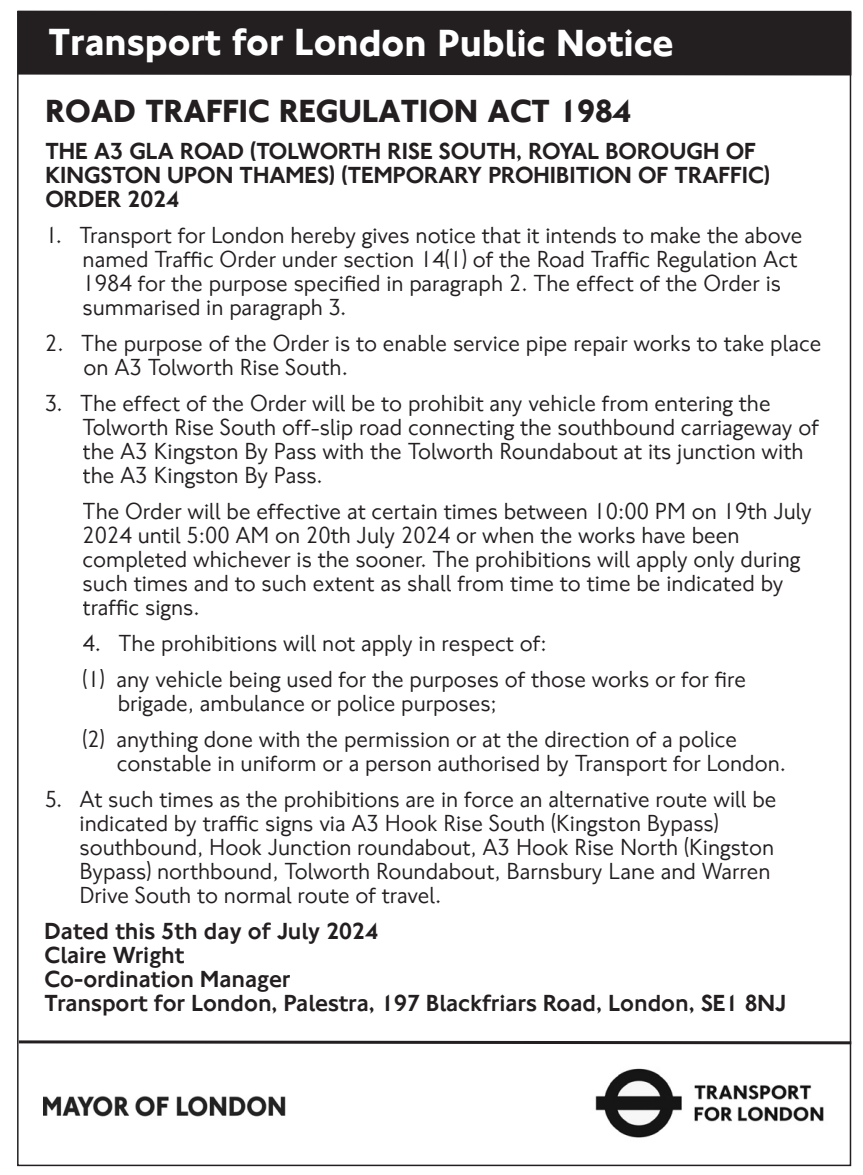
<style>
.page{position:relative;width:863px;height:1175px;background:#fff}
.page>*{position:absolute;margin:0;border:0;box-sizing:border-box;transform-origin:0 0}
.t1{font:700 39px "NJ Font";color:#fff}
.t2{font:700 33px "NJ Font";color:#231f20}
.t3{font:24px/24px "NJ Font";color:#231f20}
.t4{font:500 24px/24px "NJ Font";color:#231f20}
</style>
<div class="page">
<div style="left:18px;top:11px;width:833px;height:64px;background:#231f20"></div>
<svg style="left:17px;top:1039px;width:835px;height:6px"></svg>
<img style="left:44px;top:1096px;width:242px;height:21px">
<img style="left:595px;top:1068px;width:229px;height:70px">
<h1 class="t1" style="left:49px;top:20px;width:626px">Transport for London Public Notice</h1>
<h2 class="t2" style="left:45px;top:92px;width:586px">ROAD TRAFFIC REGULATION ACT 1984</h2>
<p class="t4" style="left:45px;top:139px;width:726px">THE A3 GLA ROAD (TOLWORTH RISE SOUTH, ROYAL BOROUGH OF<br>KINGSTON UPON THAMES) (TEMPORARY PROHIBITION OF TRAFFIC)<br>ORDER 2024</p>
<p class="t3" style="left:83px;top:223px;width:721px;text-indent:-37px">1. Transport for London hereby gives notice that it intends to make the above named Traffic Order under section 14(1) of the Road Traffic Regulation Act 1984 for the purpose specified in paragraph 2. The effect of the Order is summarised in paragraph 3.</p>
<p class="t3" style="left:84px;top:331px;width:739px;text-indent:-38px">2. The purpose of the Order is to enable service pipe repair works to take place on A3 Tolworth Rise South.</p>
<p class="t3" style="left:83px;top:391px;width:737px;text-indent:-37px">3. The effect of the Order will be to prohibit any vehicle from entering the Tolworth Rise South off-slip road connecting the southbound carriageway of the A3 Kingston By Pass with the Tolworth Roundabout at its junction with the A3 Kingston By Pass.</p>
<p class="t3" style="left:83px;top:499px;width:730px">The Order will be effective at certain times between 10:00 PM on 19th July 2024 until 5:00 AM on 20th July 2024 or when the works have been completed whichever is the sooner. The prohibitions will apply only during such times and to such extent as shall from time to time be indicated by traffic signs.</p>
<p class="t3" style="left:83px;top:625px;width:665px;line-height:36px">4. The prohibitions will not apply in respect of:<br>(1) any vehicle being used for the purposes of those works or for fire</p>
<p class="t3" style="left:83px;top:685px;width:656px;line-height:36px;text-indent:35px">brigade, ambulance or police purposes;<br>(2) anything done with the permission or at the direction of a police</p>
<p class="t3" style="left:117px;top:751px;width:670px">constable in uniform or a person authorised by Transport for London.</p>
<p class="t3" style="left:80px;top:787px;width:698px;text-indent:-35px">5. At such times as the prohibitions are in force an alternative route will be indicated by traffic signs via A3 Hook Rise South (Kingston Bypass) southbound, Hook Junction roundabout, A3 Hook Rise North (Kingston Bypass) northbound, Tolworth Roundabout, Barnsbury Lane and Warren Drive South to normal route of travel.</p>
<p class="t4" style="left:45px;top:919px;width:742px">Dated this 5th day of July 2024<br>Claire Wright<br>Co-ordination Manager<br>Transport for London, Palestra, 197 Blackfriars Road, London, SE1 8NJ</p>
</div>
